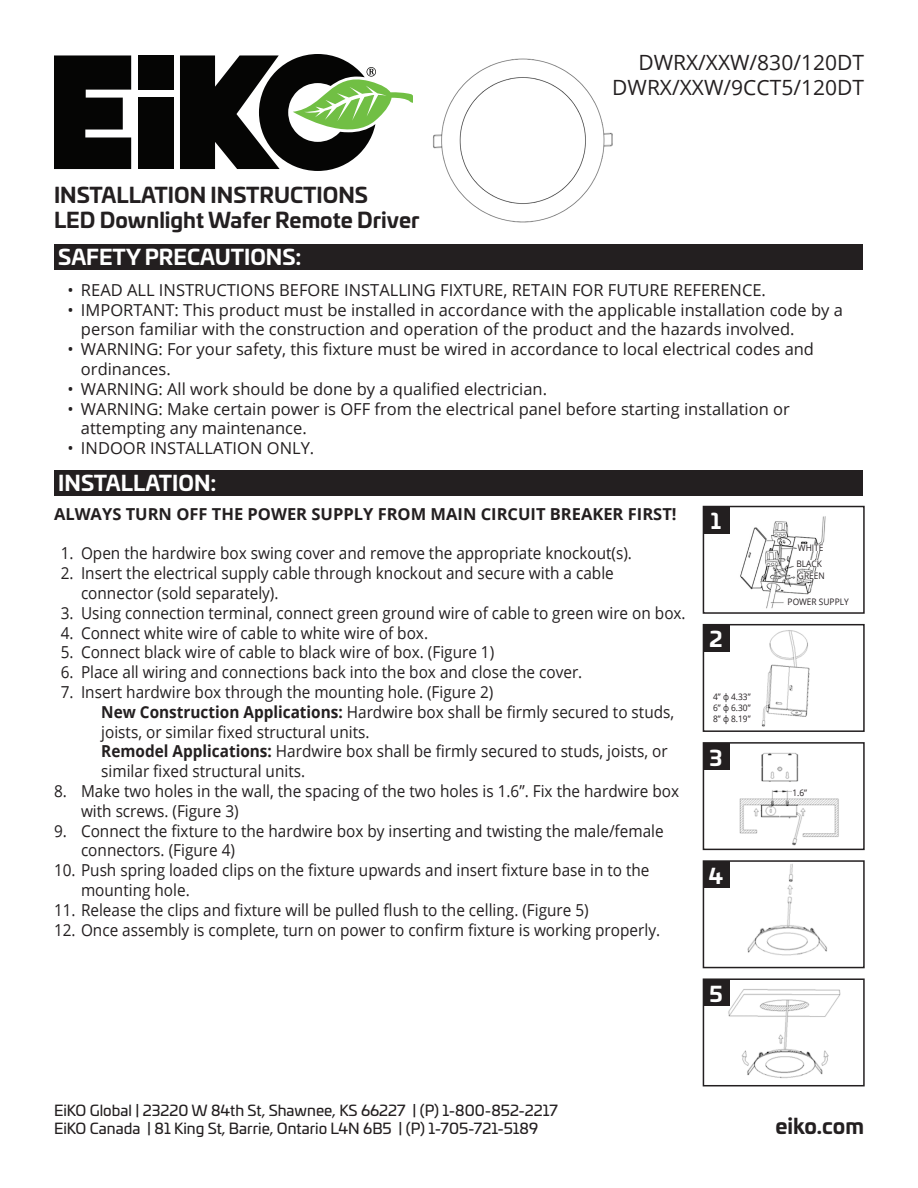
<style>
.page{position:relative;width:918px;height:1188px;background:#fff}
.page>*{position:absolute;margin:0;border:0;box-sizing:border-box;transform-origin:0 0}
.t1{font:700 21px/25.2px "Univia Pro";color:#231f20}
.t2{font:21px/25.2px "Open Sans";color:#231f20;text-align:right}
.t3{font:700 21px "Univia Pro";color:#fff}
.t4{font:16.5px/19.8px "Open Sans";color:#231f20;scale:.93 1}
.t5{font:16.5px/19.8px "Open Sans";color:#231f20}
.t6{font:700 16.5px "Open Sans";color:#231f20}
.t7{font:15px/18px "Univia Pro";color:#231f20}
.t8{font:9px/10.8px "Open Sans";color:#231f20;text-align:justify;scale:.93 1}
.s1{font-weight:700}
</style>
<div class="page">
<img style="left:761px;top:630px;width:49px;height:97px">
<div style="left:703px;top:624px;width:162px;height:108px;border:2px solid #231f20"></div>
<div style="left:703px;top:625px;width:27px;height:27px;background:#231f20"></div>
<img style="left:747px;top:864px;width:80px;height:92px">
<img style="left:728px;top:989px;width:113px;height:89px">
<svg style="left:54px;top:55px;width:77px;height:114px;background:#222221"></svg>
<div style="left:138px;top:55px;width:35px;height:35px;background:#050504"></div>
<div style="left:138px;top:98px;width:35px;height:71px;background:#050504"></div>
<svg style="left:180px;top:54px;width:232px;height:117px"></svg>
<div style="left:54px;top:244px;width:808px;height:26px;background:#231f20"></div>
<img style="left:433px;top:58px;width:180px;height:165px">
<div style="left:54px;top:470px;width:808px;height:25px;background:#231f20"></div>
<img style="left:740px;top:516px;width:86px;height:93px">
<div style="left:703px;top:506px;width:162px;height:108px;border:2px solid #231f20"></div>
<div style="left:703px;top:507px;width:27px;height:27px;background:#231f20"></div>
<img style="left:739px;top:752px;width:100px;height:94px">
<div style="left:798px;top:544px;width:26px;height:7px;background:#fffeff"></div>
<div style="left:796px;top:561px;width:26px;height:6px;background:#fffeff"></div>
<div style="left:798px;top:572px;width:27px;height:7px;background:#fffeff"></div>
<div style="left:703px;top:742px;width:162px;height:108px;border:2px solid #231f20"></div>
<div style="left:703px;top:743px;width:27px;height:27px;background:#231f20"></div>
<div style="left:703px;top:860px;width:162px;height:108px;border:2px solid #231f20"></div>
<div style="left:703px;top:861px;width:27px;height:27px;background:#231f20"></div>
<div style="left:703px;top:978px;width:162px;height:108px;border:2px solid #231f20"></div>
<div style="left:703px;top:979px;width:27px;height:27px;background:#231f20"></div>
<div style="left:792px;top:789px;width:15px;height:7px;background:#fffeff"></div>
<div style="left:788px;top:598px;width:61px;height:7px;background:#fffeff"></div>
<p class="t1" style="left:54px;top:181px;width:367px">INSTALLATION INSTRUCTIONS<br>LED Downlight Wafer Remote Driver</p>
<p class="t3" style="left:58px;top:240px;width:245px">SAFETY PRECAUTIONS:</p>
<p class="t2" style="left:612px;top:49px;width:253px">DWRX/XXW/830/120DT<br>DWRX/XXW/9CCT5/120DT</p>
<p class="t5" style="left:68px;top:279px;width:700px">• READ ALL INSTRUCTIONS BEFORE INSTALLING FIXTURE, RETAIN FOR FUTURE REFERENCE.</p>
<p class="t5" style="left:81px;top:299px;width:764px;text-indent:-13px">• IMPORTANT: This product must be installed in accordance with the applicable installation code by a person familiar with the construction and operation of the product and the hazards involved.</p>
<p class="t5" style="left:81px;top:339px;width:735px;text-indent:-13px">• WARNING: For your safety, this fixture must be wired in accordance to local electrical codes and ordinances.</p>
<p class="t5" style="left:68px;top:378px;width:481px">• WARNING: All work should be done by a qualified electrician.</p>
<p class="t5" style="left:81px;top:398px;width:710px;text-indent:-13px">• WARNING: Make certain power is OFF from the electrical panel before starting installation or attempting any maintenance.</p>
<p class="t5" style="left:68px;top:438px;width:248px">• INDOOR INSTALLATION ONLY.</p>
<p class="t3" style="left:58px;top:466px;width:160px">INSTALLATION:</p>
<p class="t6" style="left:54px;top:502px;width:624px">ALWAYS TURN OFF THE POWER SUPPLY FROM MAIN CIRCUIT BREAKER FIRST!</p>
<p class="t4" style="left:61px;top:543px;width:616px">1. Open the hardwire box swing cover and remove the appropriate knockout(s).</p>
<p class="t4" style="left:81px;top:563px;width:574px;text-indent:-20px">2. Insert the electrical supply cable through knockout and secure with a cable connector (sold separately).</p>
<p class="t4" style="left:61px;top:603px;width:674px">3. Using connection terminal, connect green ground wire of cable to green wire on box.</p>
<p class="t4" style="left:61px;top:622px;width:397px">4. Connect white wire of cable to white wire of box.</p>
<p class="t4" style="left:61px;top:642px;width:468px">5. Connect black wire of cable to black wire of box. (Figure 1)</p>
<p class="t4" style="left:61px;top:662px;width:562px">6. Place all wiring and connections back into the box and close the cover.</p>
<p class="t4" style="left:101px;top:682px;width:618px;text-indent:-41px">7. Insert hardwire box through the mounting hole. (Figure 2)<br><span class="s1">New Construction Applications:</span> Hardwire box shall be firmly secured to studs, joists, or similar fixed structural units.<br><span class="s1">Remodel Applications:</span> Hardwire box shall be firmly secured to studs, joists, or similar fixed structural units.</p>
<p class="t4" style="left:81px;top:781px;width:645px;text-indent:-27px">8. Make two holes in the wall, the spacing of the two holes is 1.6”. Fix the hardwire box with screws. (Figure 3)</p>
<p class="t4" style="left:81px;top:820px;width:628px;text-indent:-27px">9. Connect the fixture to the hardwire box by inserting and twisting the male/female connectors. (Figure 4)</p>
<p class="t4" style="left:81px;top:860px;width:613px;text-indent:-27px">10. Push spring loaded clips on the fixture upwards and insert fixture base in to the mounting hole.</p>
<p class="t4" style="left:54px;top:900px;width:577px">11. Release the clips and fixture will be pulled flush to the celling. (Figure 5)</p>
<p class="t4" style="left:54px;top:919px;width:653px">12. Once assembly is complete, turn on power to confirm fixture is working properly.</p>
<p class="t3" style="left:711px;top:505px;width:12px">1</p>
<p class="t3" style="left:710px;top:623px;width:15px">2</p>
<p class="t8" style="left:713px;top:691px;width:42px">4” ф 4.33” 6” ф 6.30” 8” ф 8.19”</p>
<p class="t3" style="left:710px;top:741px;width:14px">3</p>
<p class="t3" style="left:709px;top:859px;width:16px">4</p>
<p class="t3" style="left:709px;top:977px;width:15px">5</p>
<p class="t8" style="left:796px;top:540px;width:31px;line-height:16.2px">WHITE<br>BLACK</p>
<p class="t8" style="left:798px;top:570px;width:30px">GREEN</p>
<p class="t8" style="left:788px;top:596px;width:67px">POWER SUPPLY</p>
<p class="t8" style="left:792px;top:787px;width:17px">1.6”</p>
<p class="t7" style="left:54px;top:1101px;width:505px">EiKO Global | 23220 W 84th St, Shawnee, KS 66227 | (P) 1-800-852-2217<br>EiKO Canada | 81 King St, Barrie, Ontario L4N 6B5 | (P) 1-705-721-5189</p>
<p class="t1" style="left:775px;top:1112px;width:90px">eiko.com</p>
</div>
